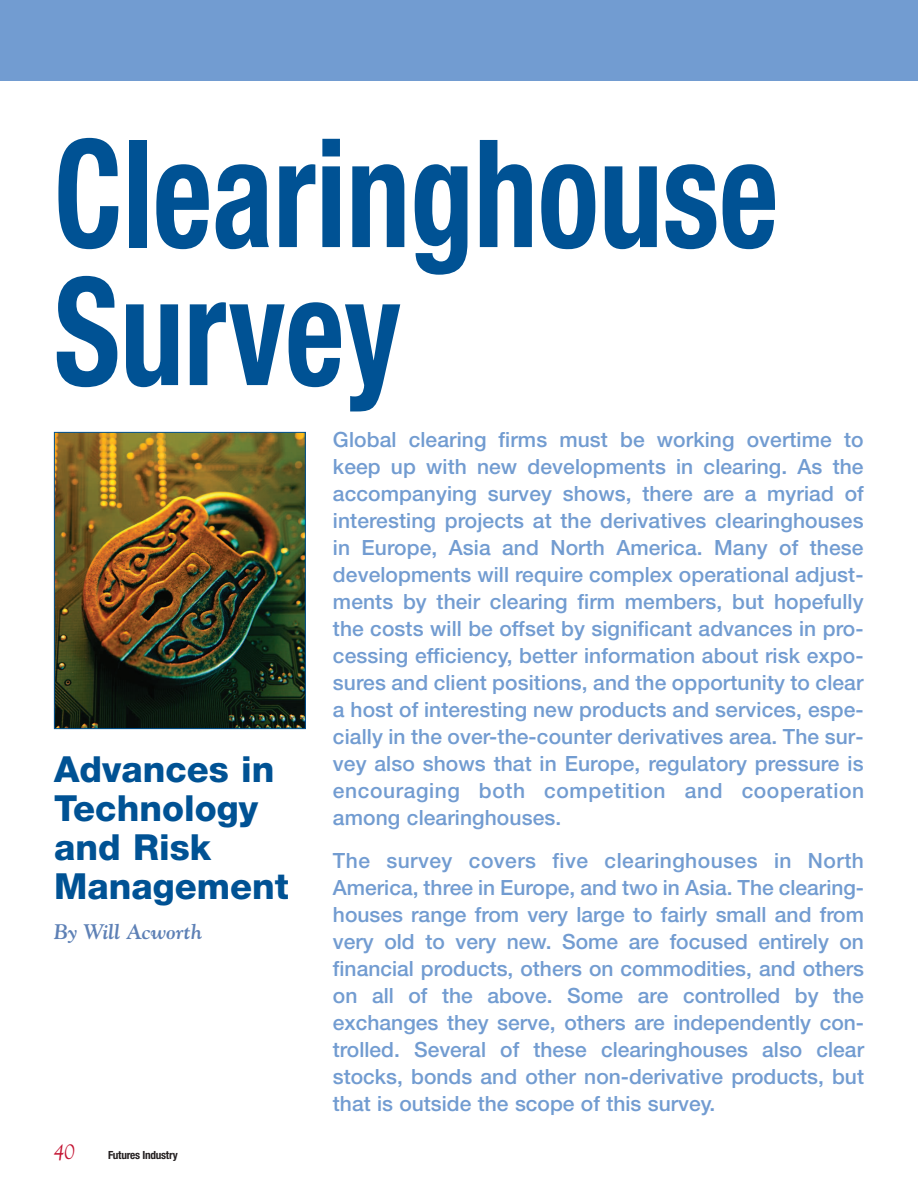
<style>
.page{position:relative;width:918px;height:1188px;background:#fff}
.page>*{position:absolute;margin:0;border:0;box-sizing:border-box;transform-origin:0 0}
.t1{font:700 condensed 150px/138px "Helvetica Neue LT Std";color:#005294;scale:.85 1}
.t2{font:800 36px/39px "Helvetica Neue LT Std";color:#005294}
.t3{font:500 21px/27px "Helvetica Neue LT Std";letter-spacing:.005em;color:#729cd1;text-align:justify}
.t4{font:italic 700 21px "Goudy Std";color:#5e81b6}
.t5{font:italic 21px "Goudy Std";color:#c3102f}
.t6{font:700 condensed 11.25px "Helvetica Neue LT Std";letter-spacing:-.025em;color:#231f20}
</style>
<div class="page">
<div style="left:0;top:0;width:918px;height:81px;background:#729cd1"></div>
<img style="left:56px;top:434px;width:248px;height:293px">
<div style="left:54px;top:432px;width:252px;height:297px;border:1px solid #005294"></div>
<h1 class="t1" style="left:54px;top:138px;width:854px">Clearinghouse<br>Survey</h1>
<h2 class="t2" style="left:54px;top:752px;width:236px">Advances in<br>Technology and Risk<br>Management</h2>
<p class="t4" style="left:54px;top:920px;width:150px">By Will Acworth</p>
<p class="t5" style="left:54px;top:1140px;width:22px">40</p>
<p class="t6" style="left:108px;top:1151px;width:71px">Futures Industry</p>
<p class="t3" style="left:333px;top:428px;width:533px">Global clearing firms must be working overtime to keep up with new developments in clearing. As the accompanying survey shows, there are a myriad of interesting projects at the derivatives clearinghouses in Europe, Asia and North America. Many of these developments will require complex operational adjust&shy;ments by their clearing firm members, but hopefully the costs will be offset by significant advances in pro&shy;cessing efficiency, better information about risk expo&shy;sures and client positions, and the opportunity to clear a host of interesting new products and services, espe&shy;cially in the over-the-counter derivatives area. The sur&shy;vey also shows that in Europe, regulatory pressure is encouraging both competition and cooperation among clearinghouses.</p>
<p class="t3" style="left:333px;top:849px;width:533px">The survey covers five clearinghouses in North America, three in Europe, and two in Asia. The clearing&shy;houses range from very large to fairly small and from very old to very new. Some are focused entirely on financial products, others on commodities, and others on all of the above. Some are controlled by the exchanges they serve, others are independently con&shy;trolled. Several of these clearinghouses also clear stocks, bonds and other non-derivative products, but that is outside the scope of this survey.</p>
</div>
